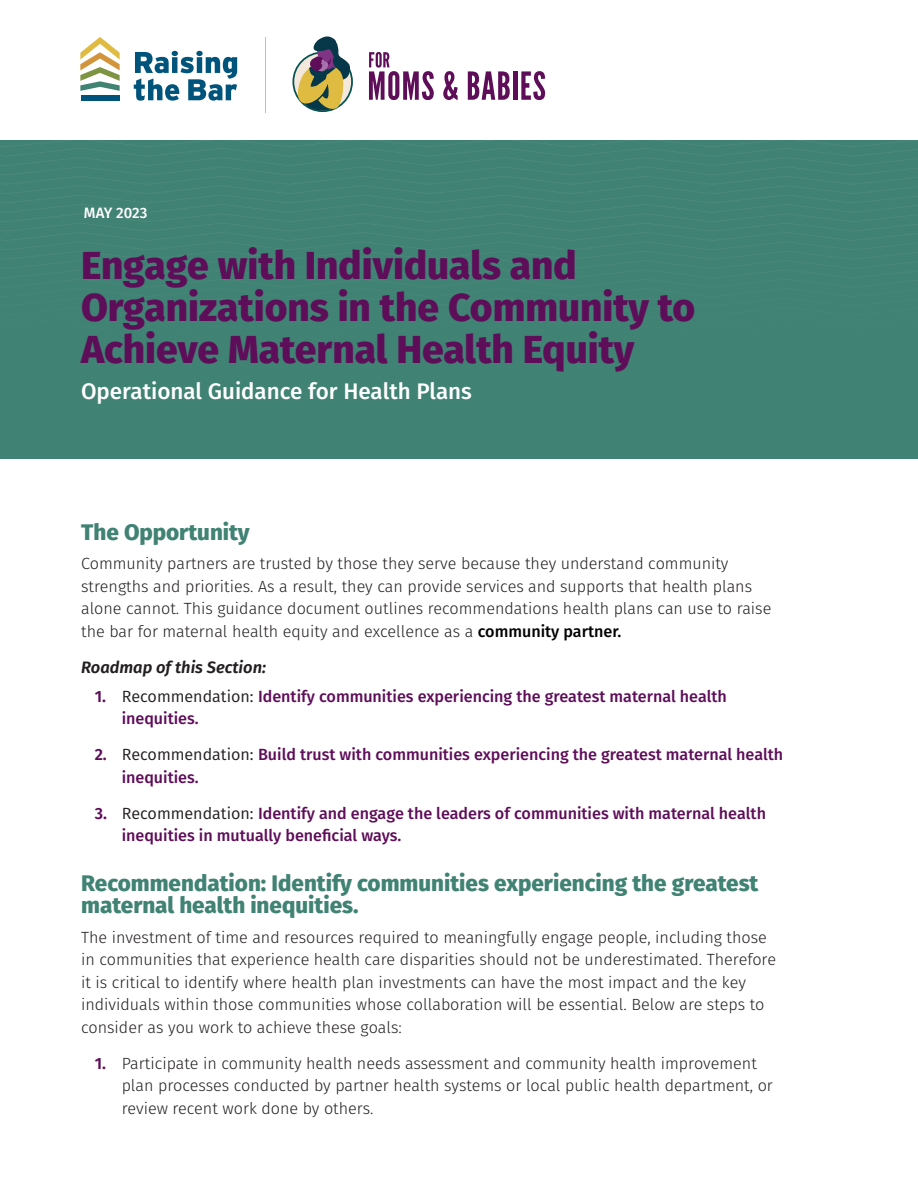
<style>
.page{position:relative;width:918px;height:1188px;background:#fff}
.page>*{position:absolute;margin:0;border:0;box-sizing:border-box;transform-origin:0 0}
.t1{font:800 39px/42px "Fira Sans";color:#5e0d59}
.t2{font:800 22.5px/22.5px "Fira Sans";color:#408273}
.t3{font:500 22.5px "Fira Sans";color:#fff}
.t4{font:italic 600 16.5px "Fira Sans";color:#231f20}
.Body_Text{font:300 16.2px/22.5px "Fira Sans";color:#231f20}
.t5{font:500 16.2px/22.5px "Fira Sans";color:#5e0d59}
.t6{font:500 15px "Fira Sans";letter-spacing:-.005em;color:#fff}
.s1{font-weight:500;color:#000}
.s2{font-weight:600}
.s3{font-weight:400;color:#231f20}
.s4{font-weight:600;color:#5e0d59}
</style>
<div class="page">
<div style="left:0;top:140px;width:918px;height:319px;background:#408273"></div>
<svg style="left:80px;top:37px;width:40px;height:54px"></svg>
<div style="left:81px;top:95px;width:38px;height:6px;background:#00547c"></div>
<svg style="left:134px;top:51px;width:103px;height:50px"></svg>
<hr style="left:265px;top:37px;width:1px;height:75px;background:#bcbec0">
<svg style="left:369px;top:52px;width:65px;height:48px"></svg>
<svg style="left:443px;top:71px;width:15px;height:29px"></svg>
<svg style="left:468px;top:71px;width:42px;height:29px"></svg>
<hr style="left:513px;top:71px;width:4px;height:29px;background:#5e0d59">
<svg style="left:521px;top:71px;width:24px;height:29px"></svg>
<svg style="left:292px;top:36px;width:61px;height:76px"></svg>
<p class="t6" style="left:84px;top:200px;width:65px">MAY 2023</p>
<h1 class="t1" style="left:81px;top:241px;width:616px">Engage with Individuals and<br>Organizations in the Community to<br>Achieve Maternal Health Equity</h1>
<h1 class="t3" style="left:81px;top:373px;width:392px">Operational Guidance for Health Plans</h1>
<h2 class="t2" style="left:81px;top:519px;width:170px">The Opportunity</h2>
<p class="Body_Text" style="left:81px;top:552px;width:692px">Community partners are trusted by those they serve because they understand community strengths and priorities. As a result, they can provide services and supports that health plans alone cannot. This guidance document outlines recommendations health plans can use to raise the bar for maternal health equity and excellence as a <span class="s1">community partner.</span></p>
<h3 class="t4" style="left:81px;top:653px;width:186px">Roadmap of this Section:</h3>
<p class="t5" style="left:122px;top:684px;width:607px;text-indent:-27px"><span class="s2">1.</span> <span class="s3">Recommendation:</span> Identify communities experiencing the greatest maternal health inequities.</p>
<p class="t5" style="left:122px;top:743px;width:663px;text-indent:-27px"><span class="s2">2.</span> <span class="s3">Recommendation:</span> Build trust with communities experiencing the greatest maternal health inequities.</p>
<p class="t5" style="left:122px;top:801px;width:646px;text-indent:-27px"><span class="s2">3.</span> <span class="s3">Recommendation:</span> Identify and engage the leaders of communities with maternal health inequities in mutually beneficial ways.</p>
<h2 class="t2" style="left:81px;top:870px;width:679px">Recommendation: Identify communities experiencing the greatest maternal health inequities.</h2>
<p class="Body_Text" style="left:81px;top:926px;width:696px">The investment of time and resources required to meaningfully engage people, including those in communities that experience health care disparities should not be underestimated. Therefore it is critical to identify where health plan investments can have the most impact and the key individuals within those communities whose collaboration will be essential. Below are steps to consider as you work to achieve these goals:</p>
<p class="Body_Text" style="left:122px;top:1052px;width:653px;text-indent:-27px"><span class="s4">1.</span> Participate in community health needs assessment and community health improvement plan processes conducted by partner health systems or local public health department, or review recent work done by others.</p>
</div>
